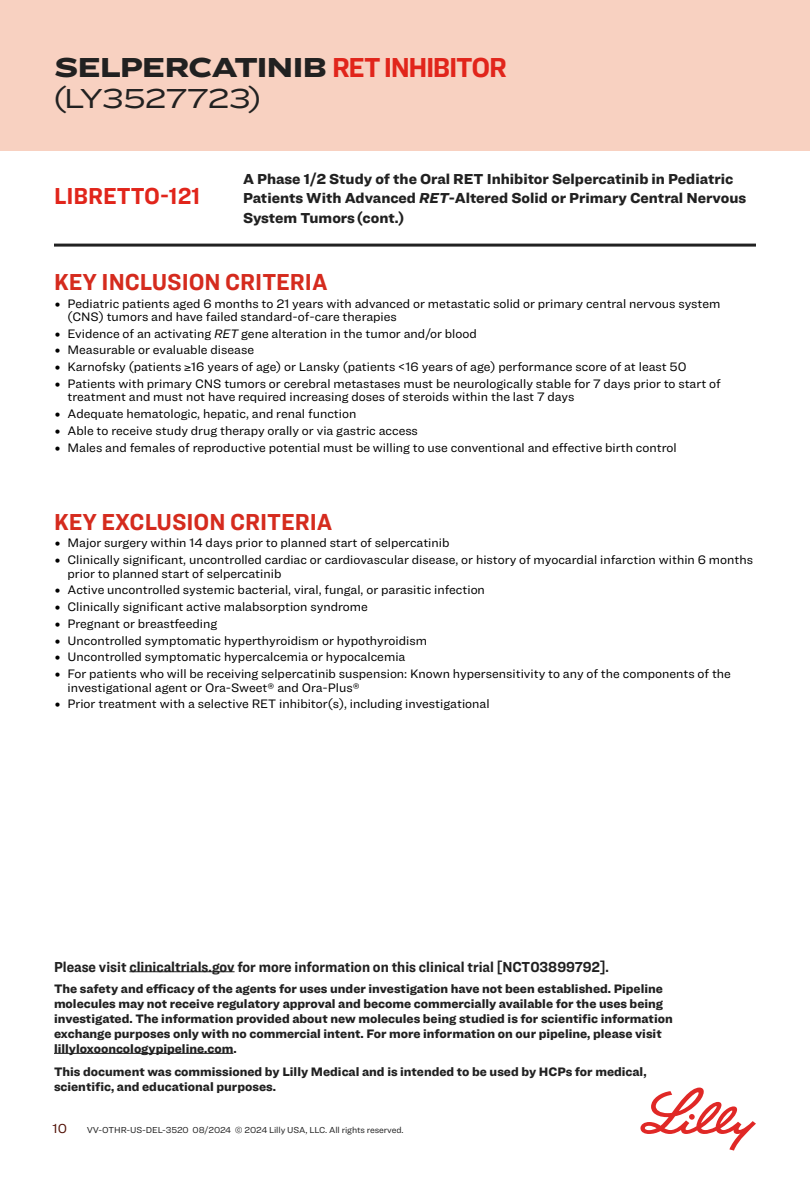
<style>
.page{position:relative;width:810px;height:1188px;background:#fff}
.page>*{position:absolute;margin:0;border:0;box-sizing:border-box;transform-origin:0 0}
.t1{font:900 28.5px/31.5px "Ringside Extra Wide";letter-spacing:-.04em;color:#212121}
.t2{font:700 24px "Ringside Narrow";color:#d52b1e}
.t3{font:700 24px "Ringside Narrow";color:#e1251b}
.t4{font:900 15px/19.5px "Ringside";color:#212121}
.t5{font:700 15px "Ringside Narrow";color:#212121}
.t6{font:13.5px "Ringside";color:#521207}
.t7{font:12.75px/13.5px "Ringside";color:#000}
.t8{font:900 12.75px/15px "Ringside";color:#212121}
.t9{font:9px "Ringside";letter-spacing:-.01em;color:#212121}
.s1{font-family:"Ringside Narrow";font-weight:700;color:#e1251b}
.s2{font-weight:400}
.s3{font-style:italic}
.s4{font-family:"DIN Pro";font-weight:300}
</style>
<div class="page">
<svg style="left:640px;top:1088px;width:116px;height:63px"></svg>
<hr style="left:54px;top:1053px;width:179px;height:1px;background:#212121">
<div style="left:0;top:0;width:810px;height:150px;background:#f8d1c1"></div>
<hr style="left:129px;top:971px;width:106px;height:1px;background:#212121">
<hr style="left:54px;top:244px;width:702px;height:3px;background:#212121">
<h1 class="t1" style="left:54px;top:50px;width:454px">SELPERCATINIB <span class="s1">RET INHIBITOR </span><span class="s2">(LY3527723)</span></h1>
<h2 class="t3" style="left:54px;top:179px;width:148px">LIBRETTO-121</h2>
<p class="t4" style="left:243px;top:168px;width:505px">A Phase 1/2 Study of the Oral RET Inhibitor Selpercatinib in Pediatric<br>Patients With Advanced <span class="s3">RET</span>-Altered Solid or Primary Central Nervous<br>System Tumors(cont.)</p>
<h2 class="t2" style="left:54px;top:264px;width:275px">KEY INCLUSION CRITERIA</h2>
<p class="t7" style="left:68px;top:296px;width:654px;text-indent:-14px"><span class="s4">•</span> Pediatric patients aged 6 months to 21 years with advanced or metastatic solid or primary central nervous system (CNS) tumors and have failed standard-of-care therapies</p>
<p class="t7" style="left:54px;top:326px;width:424px"><span class="s4">•</span> Evidence of an activating <span class="s3">RET</span> gene alteration in the tumor and/or blood</p>
<p class="t7" style="left:54px;top:343px;width:202px"><span class="s4">•</span> Measurable or evaluable disease</p>
<p class="t7" style="left:54px;top:360px;width:634px"><span class="s4">•</span> Karnofsky (patients ≥16 years of age) or Lansky (patients &lt;16 years of age) performance score of at least 50</p>
<p class="t7" style="left:68px;top:377px;width:655px;text-indent:-14px"><span class="s4">•</span> Patients with primary CNS tumors or cerebral metastases must be neurologically stable for 7 days prior to start of treatment and must not have required increasing doses of steroids within the last 7 days</p>
<p class="t7" style="left:54px;top:407px;width:304px"><span class="s4">•</span> Adequate hematologic, hepatic, and renal function</p>
<p class="t7" style="left:54px;top:424px;width:365px"><span class="s4">•</span> Able to receive study drug therapy orally or via gastric access</p>
<p class="t7" style="left:54px;top:440px;width:624px"><span class="s4">•</span> Males and females of reproductive potential must be willing to use conventional and effective birth control</p>
<h2 class="t2" style="left:54px;top:504px;width:280px">KEY EXCLUSION CRITERIA</h2>
<p class="t7" style="left:54px;top:536px;width:397px"><span class="s4">•</span> Major surgery within 14 days prior to planned start of selpercatinib</p>
<p class="t7" style="left:68px;top:553px;width:687px;text-indent:-14px"><span class="s4">•</span> Clinically significant, uncontrolled cardiac or cardiovascular disease, or history of myocardial infarction within 6 months prior to planned start of selpercatinib</p>
<p class="t7" style="left:54px;top:583px;width:432px"><span class="s4">•</span> Active uncontrolled systemic bacterial, viral, fungal, or parasitic infection</p>
<p class="t7" style="left:54px;top:600px;width:315px"><span class="s4">•</span> Clinically significant active malabsorption syndrome</p>
<p class="t7" style="left:54px;top:616px;width:165px"><span class="s4">•</span> Pregnant or breastfeeding</p>
<p class="t7" style="left:54px;top:633px;width:375px"><span class="s4">•</span> Uncontrolled symptomatic hyperthyroidism or hypothyroidism</p>
<p class="t7" style="left:54px;top:650px;width:353px"><span class="s4">•</span> Uncontrolled symptomatic hypercalcemia or hypocalcemia</p>
<p class="t7" style="left:68px;top:667px;width:665px;text-indent:-14px"><span class="s4">•</span> For patients who will be receiving selpercatinib suspension: Known hypersensitivity to any of the components of the investigational agent or Ora-Sweet® and Ora-Plus®</p>
<p class="t7" style="left:54px;top:697px;width:437px"><span class="s4">•</span> Prior treatment with a selective RET inhibitor(s), including investigational</p>
<p class="t5" style="left:54px;top:956px;width:556px">Please visit clinicaltrials.gov for more information on this clinical trial [NCT03899792].</p>
<p class="t8" style="left:54px;top:981px;width:620px">The safety and efficacy of the agents for uses under investigation have not been established. Pipeline molecules may not receive regulatory approval and become commercially available for the uses being investigated. The information provided about new molecules being studied is for scientific information exchange purposes only with no commercial intent. For more information on our pipeline, please visit lillyloxooncologypipeline.com.</p>
<p class="t8" style="left:54px;top:1063px;width:594px">This document was commissioned by Lilly Medical and is intended to be used by HCPs for medical, scientific, and educational purposes.</p>
<p class="t6" style="left:52px;top:1119px;width:16px">10</p>
<p class="t9" style="left:87px;top:1124px;width:318px">VV-OTHR-US-DEL-3520 08/2024 © 2024 Lilly USA, LLC. All rights reserved.</p>
</div>
